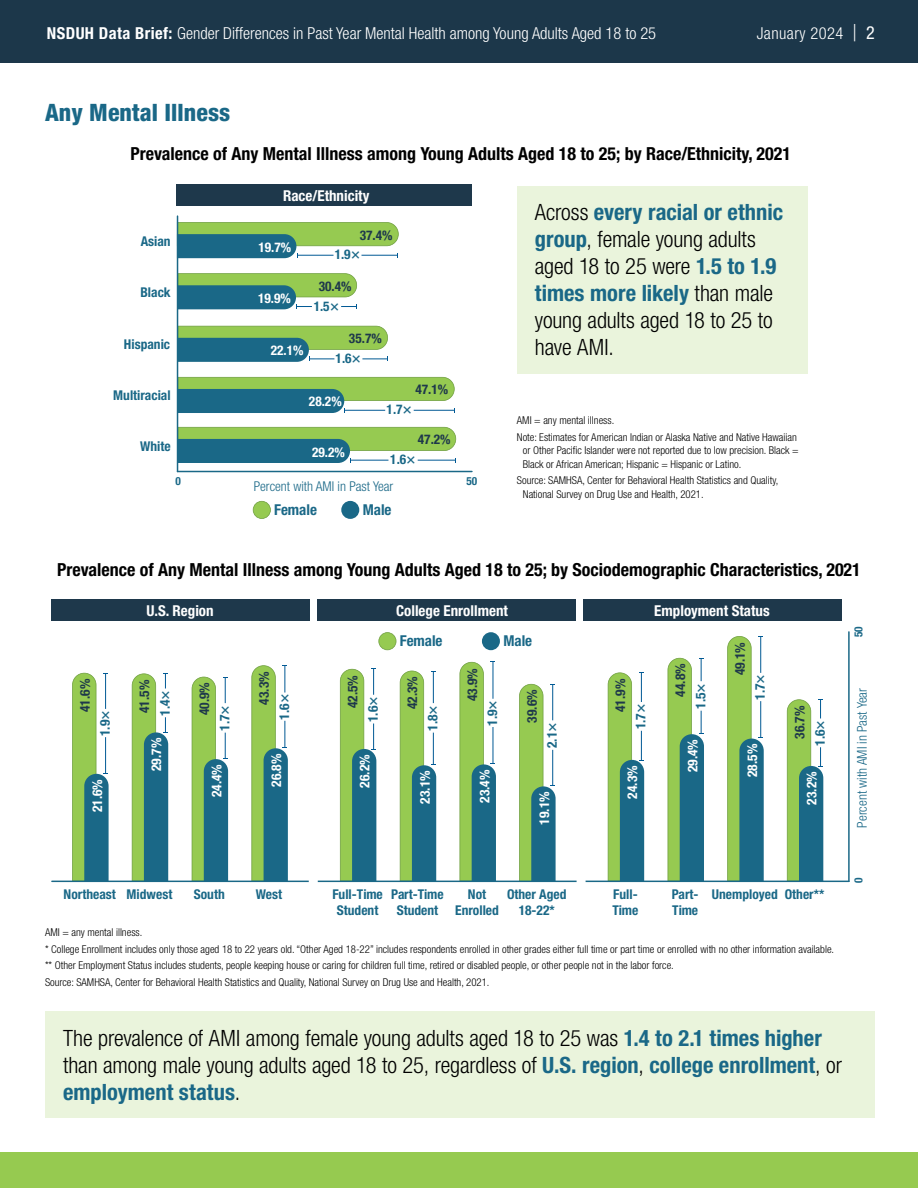
<style>
.page{position:relative;width:918px;height:1188px;background:#fff}
.page>*{position:absolute;margin:0;border:0;box-sizing:border-box;transform-origin:0 0}
.t1{font:800 condensed 24px "Helvetica Neue LT Std";letter-spacing:.005em;color:#1a6887}
.t2{font:300 condensed 22.5px/27px "Helvetica Neue LT Std";letter-spacing:-.005em;color:#000}
.t3{font:700 condensed 18px "Helvetica Neue LT Std";color:#000}
.t4{font:300 condensed 16.5px "Helvetica Neue LT Std";color:#fff}
.t5{font:300 condensed 16.5px "Helvetica Neue LT Std";letter-spacing:.025em;color:#fff}
.t6{font:500 condensed 16.2px "Helvetica Neue LT Std";color:#1a6887}
.t7{font:700 condensed 15px "Helvetica Neue LT Std";color:#fff}
.t8{font:700 condensed 15px "Helvetica Neue LT Std";color:#1a6887}
.t9{font:700 condensed 13.5px/16.2px "Helvetica Neue LT Std";color:#1a6887;text-align:center}
.t10{font:700 condensed 13.5px/20.1px "Helvetica Neue LT Std";color:#1e384b}
.t11{font:700 condensed 13.5px "Helvetica Neue LT Std";color:#fff}
.t12{font:300 condensed 13.5px "Helvetica Neue LT Std";color:#1a6887}
.t13{font:700 condensed 13.35px/19.8px "Helvetica Neue LT Std";color:#1e384b}
.t14{font:700 condensed 13.35px "Helvetica Neue LT Std";color:#fff}
.t15{font:700 condensed 13.35px "Helvetica Neue LT Std";color:#1a6887}
.t16{font:700 condensed 11.25px "Helvetica Neue LT Std";color:#1a6887}
.t17{font:300 condensed 10.8px/13.5px "Helvetica Neue LT Std";color:#000}
.s1{font-weight:700}
.s2{font-weight:400;font-size:23.4px}
.s3{font-weight:400;font-size:18px}
.s4{color:#1a6887}
.s5{font-weight:500;font-size:16.05px;color:#1a6887}
.s6{font-weight:500;font-size:16.05px}
.s7{font-weight:700;color:#1a6887}
.s8{font-weight:500;font-size:16.2px;color:#1a6887}
.s9{font-weight:500;font-size:16.2px}
</style>
<div class="page">
<div style="left:0;top:1152px;width:918px;height:36px;background:#96ca50"></div>
<div style="left:0;top:0;width:918px;height:63px;background:#1c374a"></div>
<div style="left:45px;top:1012px;width:830px;height:106px;background:#eaf4dc"></div>
<div style="left:517px;top:186px;width:291px;height:187px;background:#eaf4dc"></div>
<img style="left:176px;top:184px;width:297px;height:335px">
<img style="left:51px;top:599px;width:229px;height:284px">
<img style="left:280px;top:599px;width:277px;height:284px">
<img style="left:557px;top:599px;width:293px;height:284px">
<h3 class="t4" style="left:47px;top:23px;width:611px"><span class="s1">NSDUH Data Brief:</span> Gender Differences in Past Year Mental Health among Young Adults Aged 18 to 25</h3>
<h3 class="t5" style="left:757px;top:23px;width:120px">January 2024 <span class="s2">|</span> <span class="s3">2</span></h3>
<h2 class="t1" style="left:45px;top:97px;width:187px">Any Mental Illness</h2>
<p class="t3" style="left:130px;top:143px;width:662px">Prevalence of Any Mental Illness among Young Adults Aged 18 to 25; by Race/Ethnicity, 2021</p>
<h3 class="t7" style="left:283px;top:186px;width:88px">Race/Ethnicity</h3>
<p class="t9" style="left:141px;top:233px;width:31px">Asian</p>
<p class="t14" style="left:258px;top:239px;width:34px">19.7%</p>
<p class="t13" style="left:335px;top:225px;width:59px;text-indent:25px">37.4%<br><span class="s4">1.9</span><span class="s5">×</span></p>
<p class="t9" style="left:140px;top:284px;width:32px">Black</p>
<p class="t14" style="left:258px;top:290px;width:34px">19.9%</p>
<p class="t13" style="left:319px;top:276px;width:34px">30.4%</p>
<p class="t15" style="left:314px;top:298px;width:27px">1.5<span class="s6">×</span></p>
<p class="t9" style="left:124px;top:336px;width:48px">Hispanic</p>
<p class="t14" style="left:271px;top:343px;width:34px">22.1%</p>
<p class="t13" style="left:349px;top:328px;width:34px">35.7%</p>
<p class="t15" style="left:336px;top:350px;width:27px">1.6<span class="s6">×</span></p>
<p class="t9" style="left:113px;top:387px;width:59px">Multiracial</p>
<p class="t14" style="left:309px;top:393px;width:34px">28.2%</p>
<p class="t13" style="left:415px;top:379px;width:34px">47.1%</p>
<p class="t15" style="left:387px;top:402px;width:27px">1.7<span class="s6">×</span></p>
<p class="t9" style="left:140px;top:438px;width:32px">White</p>
<p class="t14" style="left:312px;top:444px;width:34px">29.2%</p>
<p class="t13" style="left:418px;top:429px;width:34px">47.2%</p>
<p class="t15" style="left:390px;top:452px;width:27px">1.6<span class="s6">×</span></p>
<p class="t16" style="left:176px;top:474px;width:7px">0</p>
<p class="t16" style="left:467px;top:474px;width:12px">50</p>
<p class="t12" style="left:254px;top:478px;width:141px">Percent with AMI in Past Year</p>
<h3 class="t8" style="left:274px;top:501px;width:44px">Female</h3>
<h3 class="t8" style="left:363px;top:501px;width:30px">Male</h3>
<p class="t2" style="left:535px;top:198px;width:250px">Across <span class="s7">every racial or ethnic group</span>, female young adults aged 18 to 25 were <span class="s7">1.5 to 1.9 times more likely</span> than male young adults aged 18 to 25 to have AMI.</p>
<p class="t17" style="left:517px;top:414px;width:99px">AMI = any mental illness.</p>
<p class="t17" style="left:523px;top:430px;width:277px;text-indent:-6px">Note: Estimates for American Indian or Alaska Native and Native Hawaiian or Other Pacific Islander were not reported due to low precision. Black =<br>Black or African American; Hispanic = Hispanic or Latino.</p>
<p class="t17" style="left:523px;top:474px;width:257px;text-indent:-6px">Source: SAMHSA, Center for Behavioral Health Statistics and Quality,<br>National Survey on Drug Use and Health, 2021.</p>
<p class="t3" style="left:57px;top:558px;width:805px">Prevalence of Any Mental Illness among Young Adults Aged 18 to 25; by Sociodemographic Characteristics, 2021</p>
<h3 class="t7" style="left:146px;top:601px;width:69px">U.S. Region</h3>
<h3 class="t7" style="left:396px;top:601px;width:113px">College Enrollment</h3>
<h3 class="t7" style="left:654px;top:601px;width:117px">Employment Status</h3>
<p class="t10" style="left:75px;top:736px;width:59px;text-indent:24px;rotate:-90deg">41.6%<br><span class="s4">1.9</span><span class="s8">×</span></p>
<p class="t11" style="left:89px;top:812px;width:35px;rotate:-90deg">21.6%</p>
<p class="t10" style="left:134px;top:713px;width:35px;rotate:-90deg">41.5%</p>
<p class="t9" style="left:157px;top:716px;width:27px;rotate:-90deg">1.4<span class="s9">×</span></p>
<p class="t11" style="left:148px;top:771px;width:35px;rotate:-90deg">29.7%</p>
<p class="t10" style="left:194px;top:715px;width:35px;rotate:-90deg">40.9%</p>
<h3 class="t6" style="left:214px;top:715px;width:11px;rotate:-90deg">×</h3>
<p class="t9" style="left:216px;top:731px;width:18px;rotate:-90deg">1.7</p>
<p class="t11" style="left:209px;top:797px;width:35px;rotate:-90deg">24.4%</p>
<p class="t10" style="left:254px;top:720px;width:50px;text-indent:15px;rotate:-90deg">43.3%<br><span class="s4">1.6</span><span class="s8">×</span></p>
<p class="t11" style="left:268px;top:787px;width:35px;rotate:-90deg">26.8%</p>
<p class="t10" style="left:342px;top:708px;width:35px;rotate:-90deg">42.5%</p>
<p class="t9" style="left:365px;top:722px;width:27px;rotate:-90deg">1.6<span class="s9">×</span></p>
<p class="t11" style="left:357px;top:788px;width:35px;rotate:-90deg">26.2%</p>
<h3 class="t8" style="left:400px;top:632px;width:44px">Female</h3>
<h3 class="t8" style="left:503px;top:632px;width:30px">Male</h3>
<p class="t10" style="left:402px;top:709px;width:35px;rotate:-90deg">42.3%</p>
<p class="t9" style="left:425px;top:731px;width:27px;rotate:-90deg">1.8<span class="s9">×</span></p>
<p class="t10" style="left:462px;top:726px;width:59px;text-indent:25px;rotate:-90deg">43.9%<br><span class="s4">1.9</span><span class="s8">×</span></p>
<p class="t10" style="left:522px;top:723px;width:35px;rotate:-90deg">39.6%</p>
<p class="t9" style="left:544px;top:748px;width:27px;rotate:-90deg">2.1<span class="s9">×</span></p>
<p class="t11" style="left:417px;top:804px;width:35px;rotate:-90deg">23.1%</p>
<p class="t11" style="left:476px;top:803px;width:35px;rotate:-90deg">23.4%</p>
<p class="t11" style="left:536px;top:825px;width:35px;rotate:-90deg">19.1%</p>
<p class="t10" style="left:610px;top:712px;width:35px;rotate:-90deg">41.9%</p>
<p class="t9" style="left:633px;top:729px;width:27px;rotate:-90deg">1.7<span class="s9">×</span></p>
<p class="t11" style="left:624px;top:799px;width:35px;rotate:-90deg">24.3%</p>
<p class="t10" style="left:670px;top:697px;width:35px;rotate:-90deg">44.8%</p>
<p class="t9" style="left:692px;top:709px;width:27px;rotate:-90deg">1.5<span class="s9">×</span></p>
<p class="t11" style="left:685px;top:772px;width:35px;rotate:-90deg">29.4%</p>
<p class="t10" style="left:730px;top:700px;width:59px;text-indent:25px;rotate:-90deg">49.1%<br><span class="s4">1.7</span><span class="s8">×</span></p>
<p class="t11" style="left:744px;top:777px;width:35px;rotate:-90deg">28.5%</p>
<p class="t10" style="left:789px;top:739px;width:35px;rotate:-90deg">36.7%</p>
<p class="t9" style="left:812px;top:746px;width:27px;rotate:-90deg">1.6<span class="s9">×</span></p>
<p class="t11" style="left:803px;top:805px;width:35px;rotate:-90deg">23.2%</p>
<p class="t16" style="left:852px;top:637px;width:12px;rotate:-90deg">50</p>
<p class="t12" style="left:854px;top:828px;width:141px;rotate:-90deg">Percent with AMI in Past Year</p>
<p class="t9" style="left:64px;top:886px;width:110px">Northeast Midwest</p>
<p class="t9" style="left:194px;top:886px;width:32px">South</p>
<p class="t9" style="left:256px;top:886px;width:28px">West</p>
<p class="t9" style="left:332px;top:886px;width:52px">Full-Time<br>Student</p>
<p class="t9" style="left:391px;top:886px;width:54px">Part-Time<br>Student</p>
<p class="t9" style="left:455px;top:886px;width:45px">Not<br>Enrolled</p>
<p class="t9" style="left:507px;top:886px;width:61px">Other Aged<br>18-22*</p>
<p class="t9" style="left:612px;top:886px;width:27px;text-align:left">Full-<br>Time</p>
<p class="t9" style="left:672px;top:886px;width:154px;text-align:left">Part- Unemployed Other**<br>Time</p>
<p class="t17" style="left:45px;top:925px;width:99px">AMI = any mental illness.</p>
<p class="t17" style="left:45px;top:940px;width:791px;line-height:16.5px">* College Enrollment includes only those aged 18 to 22 years old. “Other Aged 18-22” includes respondents enrolled in other grades either full time or part time or enrolled with no other information available. ** Other Employment Status includes students, people keeping house or caring for children full time, retired or disabled people, or other people not in the labor force.</p>
<p class="t17" style="left:45px;top:975px;width:446px">Source: SAMHSA, Center for Behavioral Health Statistics and Quality, National Survey on Drug Use and Health, 2021.</p>
<p class="t16" style="left:852px;top:883px;width:7px;rotate:-90deg">0</p>
<p class="t2" style="left:63px;top:1024px;width:780px">The prevalence of AMI among female young adults aged 18 to 25 was <span class="s7">1.4 to 2.1 times higher </span>than among male young adults aged 18 to 25, regardless of <span class="s7">U.S. region</span>, <span class="s7">college enrollment</span>, or <span class="s7">employment status</span>.</p>
</div>
